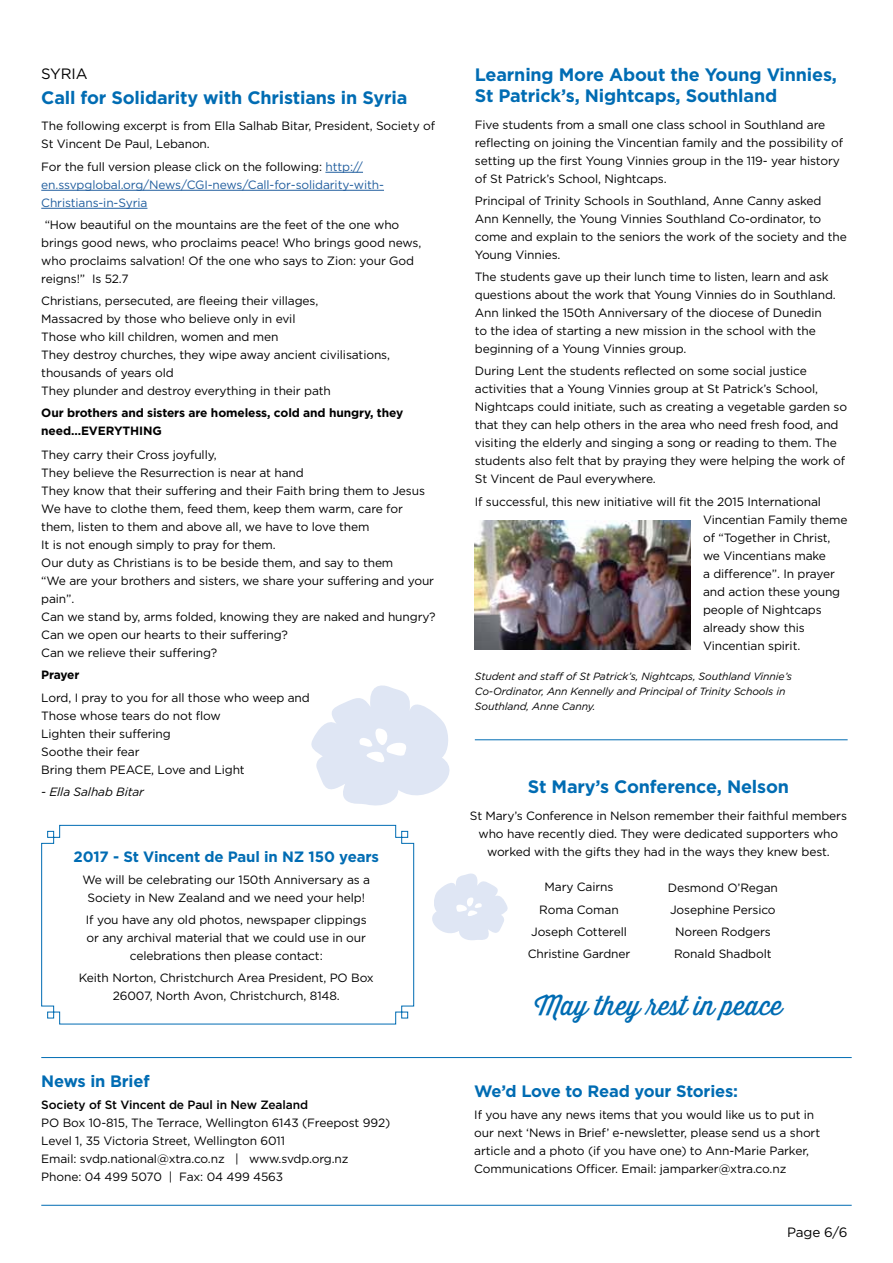
<style>
.page{position:relative;width:893px;height:1263px;background:#fff}
.page>*{position:absolute;margin:0;border:0;box-sizing:border-box;transform-origin:0 0}
.t1{font:26.85px "Thirsty Script";color:#006cb3}
.t2{font:700 18px/21px "Gotham";letter-spacing:-.01em;color:#006cb3}
.t3{font:700 16.5px "Gotham";letter-spacing:-.01em;color:#006cb3}
.t4{font:700 15px "Gotham";letter-spacing:-.01em;color:#006cb3}
.t5{font:15px "Gotham";letter-spacing:-.01em;color:#000}
.t6{font:13.5px "Gotham";color:#000}
.t7{font:12px/18px "Gotham";letter-spacing:-.01em;color:#000}
.t8{font:12px/18px "Gotham";letter-spacing:-.01em;color:#215e9e}
.t9{font:700 12px/18px "Gotham";letter-spacing:-.01em;color:#000}
.t10{font:500 12px "Gotham";letter-spacing:-.01em;color:#000}
.t11{font:italic 12px "Gotham";letter-spacing:-.01em;color:#000}
.t12{font:italic 10.5px/15px "Gotham";letter-spacing:-.01em;color:#000}
.s1{color:#000}
</style>
<div class="page">
<svg style="left:41px;top:825px;width:373px;height:200px"></svg>
<hr style="left:41px;top:1205px;width:811px;height:1px;background:#006cb3">
<hr style="left:41px;top:1057px;width:811px;height:1px;background:#006cb3">
<hr style="left:325px;top:172px;width:38px;height:1px;background:#215e9e">
<hr style="left:41px;top:190px;width:343px;height:1px;background:#215e9e">
<hr style="left:41px;top:208px;width:106px;height:1px;background:#215e9e">
<img style="left:475px;top:521px;width:215px;height:128px">
<svg style="left:432px;top:873px;width:76px;height:67px"></svg>
<svg style="left:311px;top:685px;width:139px;height:121px"></svg>
<hr style="left:475px;top:739px;width:373px;height:1px;background:#006cb3">
<p class="t5" style="left:41px;top:64px;width:48px">SYRIA</p>
<h2 class="t2" style="left:41px;top:87px;width:368px">Call for Solidarity with Christians in Syria</h2>
<p class="t7" style="left:41px;top:117px;width:395px">The following excerpt is from Ella Salhab Bitar, President, Society of<br>St Vincent De Paul, Lebanon.</p>
<p class="t8" style="left:41px;top:157px;width:344px"><span class="s1">For the full version please click on the following:</span> http:// en.ssvpglobal.org/News/CGI-news/Call-for-solidarity-with-<br>Christians-in-Syria</p>
<p class="t7" style="left:41px;top:215px;width:382px">“How beautiful on the mountains are the feet of the one who brings good news, who proclaims peace! Who brings good news, who proclaims salvation! Of the one who says to Zion: your God reigns!” Is 52.7</p>
<p class="t7" style="left:41px;top:292px;width:350px">Christians, persecuted, are fleeing their villages,<br>Massacred by those who believe only in evil<br>Those who kill children, women and men<br>They destroy churches, they wipe away ancient civilisations, thousands of years old<br>They plunder and destroy everything in their path</p>
<p class="t9" style="left:41px;top:404px;width:363px">Our brothers and sisters are homeless, cold and hungry, they need…EVERYTHING</p>
<p class="t7" style="left:41px;top:445px;width:396px">They carry their Cross joyfully,<br>They believe the Resurrection is near at hand<br>They know that their suffering and their Faith bring them to Jesus We have to clothe them, feed them, keep them warm, care for them, listen to them and above all, we have to love them<br>It is not enough simply to pray for them.<br>Our duty as Christians is to be beside them, and say to them<br>“We are your brothers and sisters, we share your suffering and your pain”.<br>Can we stand by, arms folded, knowing they are naked and hungry?<br>Can we open our hearts to their suffering?<br>Can we relieve their suffering?</p>
<p class="t9" style="left:41px;top:666px;width:40px">Prayer</p>
<p class="t7" style="left:41px;top:688px;width:270px">Lord, I pray to you for all those who weep and<br>Those whose tears do not flow<br>Lighten their suffering<br>Soothe their fear<br>Bring them PEACE, Love and Light</p>
<p class="t11" style="left:41px;top:784px;width:104px">- Ella Salhab Bitar</p>
<p class="t4" style="left:73px;top:846px;width:307px">2017 - St Vincent de Paul in NZ 150 years</p>
<p class="t7" style="left:82px;top:870px;width:289px;text-align:center">We will be celebrating our 150th Anniversary as a<br>Society in New Zealand and we need your help!</p>
<p class="t7" style="left:86px;top:911px;width:282px;text-align:center">If you have any old photos, newspaper clippings or any archival material that we could use in our celebrations then please contact:</p>
<p class="t7" style="left:79px;top:969px;width:297px;text-align:center">Keith Norton, Christchurch Area President, PO Box<br>26007, North Avon, Christchurch, 8148.</p>
<h3 class="t3" style="left:41px;top:1070px;width:110px">News in Brief</h3>
<p class="t10" style="left:41px;top:1097px;width:268px">Society of St Vincent de Paul in New Zealand</p>
<p class="t7" style="left:41px;top:1113px;width:350px">PO Box 10-815, The Terrace, Wellington 6143 (Freepost 992)<br>Level 1, 35 Victoria Street, Wellington 6011<br>Email: svdp.national@xtra.co.nz | www.svdp.org.nz Phone: 04 499 5070 | Fax: 04 499 4563</p>
<h2 class="t2" style="left:475px;top:64px;width:364px">Learning More About the Young Vinnies,<br>St Patrick’s, Nightcaps, Southland</h2>
<p class="t7" style="left:475px;top:115px;width:370px">Five students from a small one class school in Southland are reflecting on joining the Vincentian family and the possibility of setting up the first Young Vinnies group in the 119- year history of St Patrick’s School, Nightcaps.</p>
<p class="t7" style="left:475px;top:191px;width:373px">Principal of Trinity Schools in Southland, Anne Canny asked Ann Kennelly, the Young Vinnies Southland Co-ordinator, to come and explain to the seniors the work of the society and the Young Vinnies.</p>
<p class="t7" style="left:475px;top:268px;width:362px">The students gave up their lunch time to listen, learn and ask questions about the work that Young Vinnies do in Southland.<br>Ann linked the 150th Anniversary of the diocese of Dunedin to the idea of starting a new mission in the school with the beginning of a Young Vinnies group.</p>
<p class="t7" style="left:475px;top:362px;width:374px">During Lent the students reflected on some social justice activities that a Young Vinnies group at St Patrick’s School, Nightcaps could initiate, such as creating a vegetable garden so that they can help others in the area who need fresh food, and visiting the elderly and singing a song or reading to them. The students also felt that by praying they were helping the work of St Vincent de Paul everywhere.</p>
<p class="t7" style="left:703px;top:492px;width:146px;text-indent:-228px">If successful, this new initiative will fit the 2015 International<br>Vincentian Family theme of “Together in Christ, we Vincentians make<br>a difference”. In prayer and action these young people of Nightcaps already show this<br>Vincentian spirit.</p>
<p class="t12" style="left:475px;top:669px;width:319px">Student and staff of St Patrick’s, Nightcaps, Southland Vinnie’s<br>Co-Ordinator, Ann Kennelly and Principal of Trinity Schools in<br>Southland, Anne Canny.</p>
<h2 class="t2" style="left:528px;top:776px;width:263px">St Mary’s Conference, Nelson</h2>
<p class="t7" style="left:470px;top:806px;width:379px;text-align:center">St Mary’s Conference in Nelson remember their faithful members who have recently died. They were dedicated supporters who worked with the gifts they had in the ways they knew best.</p>
<p class="t7" style="left:668px;top:876px;width:112px;line-height:22.2px;text-align:center">Desmond O’Regan<br>Josephine Persico<br>Noreen Rodgers<br>Ronald Shadbolt</p>
<p class="t7" style="left:528px;top:876px;width:104px;line-height:22.2px;text-align:center">Mary Cairns<br>Roma Coman<br>Joseph Cotterell<br>Christine Gardner</p>
<h1 class="t1" style="left:535px;top:986px;width:249px">May they rest in peace</h1>
<h3 class="t3" style="left:474px;top:1080px;width:265px">We’d Love to Read your Stories:</h3>
<p class="t7" style="left:474px;top:1106px;width:347px">If you have any news items that you would like us to put in our next ‘News in Brief’ e-newsletter, please send us a short article and a photo (if you have one) to Ann-Marie Parker, Communications Officer. Email: jamparker@xtra.co.nz</p>
<p class="t6" style="left:787px;top:1223px;width:62px">Page 6/6</p>
</div>
